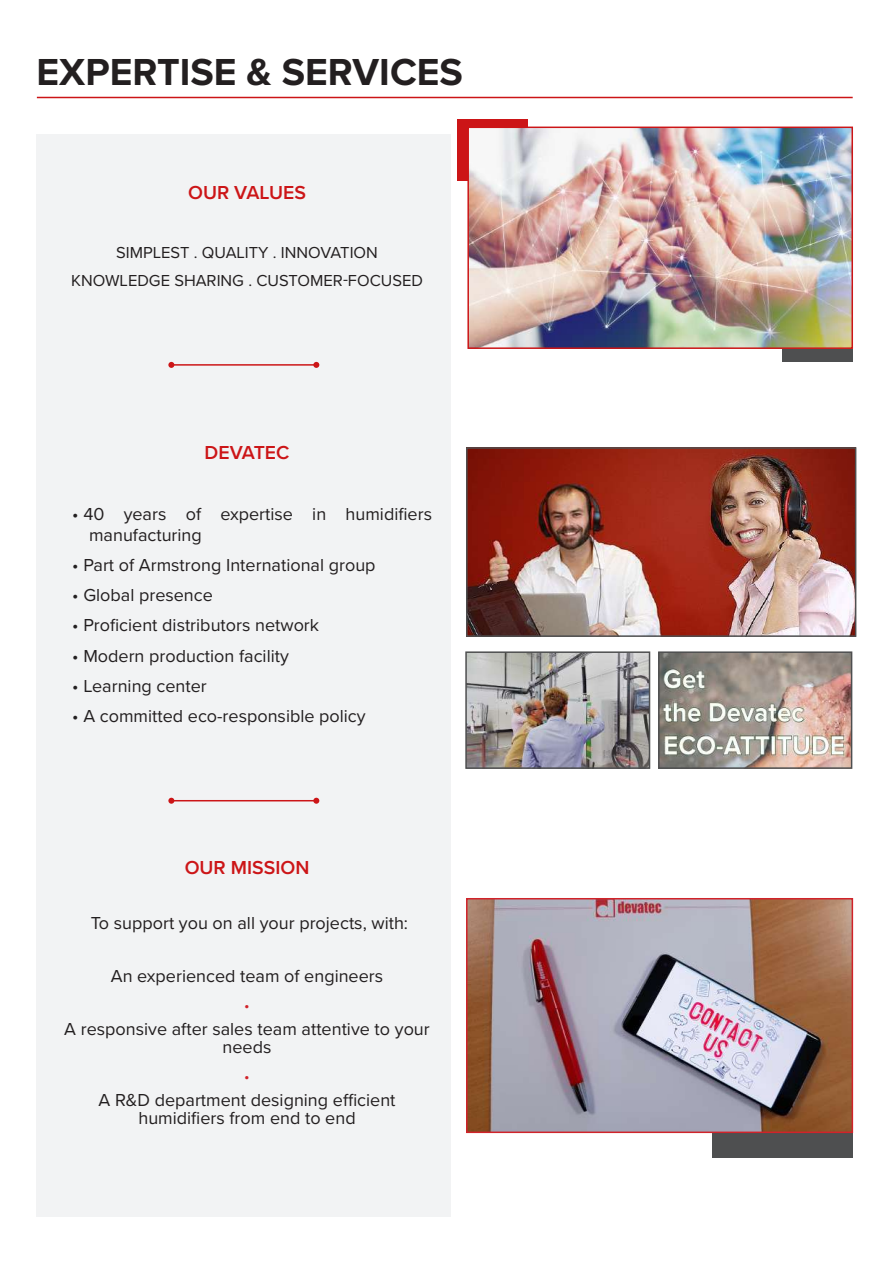
<style>
.page{position:relative;width:893px;height:1263px;background:#fff}
.page>*{position:absolute;margin:0;border:0;box-sizing:border-box;transform-origin:0 0}
.t1{font:700 39px "Proxima Nova";color:#231f20}
.t2{font:30px "Proxima Nova";color:#d1232a}
.t3{font:600 19.5px "Proxima Nova";color:#cc1517}
.t4{font:18px/18px "Proxima Nova";color:#231f20;text-align:center}
.t5{font:16.5px/28.3px "Proxima Nova";color:#231f20;text-align:center}
</style>
<div class="page">
<div style="left:37px;top:135px;width:414px;height:1082px;background:#f2f3f4"></div>
<div style="left:457px;top:120px;width:71px;height:61px;background:#cc1517"></div>
<div style="left:783px;top:300px;width:70px;height:62px;background:#4e4f50"></div>
<img style="left:470px;top:130px;width:380px;height:216px">
<div style="left:467px;top:127px;width:386px;height:222px;border:2px solid #cc1517"></div>
<img style="left:469px;top:450px;width:384px;height:184px">
<div style="left:466px;top:447px;width:390px;height:190px;border:2px solid #4e4f50"></div>
<div style="left:781px;top:1093px;width:72px;height:64px;background:#4e4f50"></div>
<div style="left:712px;top:1093px;width:72px;height:64px;background:#4e4f50"></div>
<img style="left:469px;top:901px;width:381px;height:229px">
<div style="left:466px;top:898px;width:387px;height:235px;border:2px solid #d1232a"></div>
<img style="left:468px;top:654px;width:179px;height:112px">
<div style="left:465px;top:651px;width:185px;height:118px;border:2px solid #4e4f50"></div>
<img style="left:661px;top:654px;width:188px;height:112px">
<div style="left:658px;top:651px;width:194px;height:118px;border:2px solid #4e4f50"></div>
<hr style="left:171px;top:364px;width:145px;height:2px;background:#cc1517">
<svg style="left:313px;top:362px;width:6px;height:6px"></svg>
<svg style="left:168px;top:362px;width:6px;height:6px"></svg>
<hr style="left:171px;top:800px;width:145px;height:1px;background:#cc1517">
<svg style="left:313px;top:798px;width:6px;height:6px"></svg>
<svg style="left:168px;top:798px;width:6px;height:6px"></svg>
<hr style="left:37px;top:97px;width:816px;height:1px;background:#cc1517">
<h1 class="t1" style="left:37px;top:43px;width:428px">EXPERTISE &amp; SERVICES</h1>
<p class="t3" style="left:188px;top:178px;width:119px">OUR VALUES</p>
<p class="t5" style="left:71px;top:237px;width:353px">SIMPLEST . QUALITY . INNOVATION<br>KNOWLEDGE SHARING . CUSTOMER-FOCUSED</p>
<p class="t3" style="left:205px;top:438px;width:86px">DEVATEC</p>
<p class="t4" style="left:89px;top:502px;width:344px;line-height:21.6px;text-align:left;text-indent:-17px">• 40 years of expertise in humidifiers manufacturing</p>
<p class="t4" style="left:72px;top:555px;width:305px">• Part of Armstrong International group</p>
<p class="t4" style="left:72px;top:585px;width:142px">• Global presence</p>
<p class="t4" style="left:72px;top:616px;width:249px">• Proficient distributors network</p>
<p class="t4" style="left:72px;top:646px;width:218px">• Modern production facility</p>
<p class="t4" style="left:72px;top:676px;width:136px">• Learning center</p>
<p class="t4" style="left:72px;top:706px;width:295px">• A committed eco-responsible policy</p>
<p class="t3" style="left:185px;top:853px;width:126px">OUR MISSION</p>
<p class="t4" style="left:91px;top:913px;width:319px">To support you on all your projects, with:</p>
<p class="t4" style="left:111px;top:966px;width:274px">An experienced team of engineers</p>
<h2 class="t2" style="left:244px;top:976px;width:8px">.</h2>
<p class="t4" style="left:64px;top:1019px;width:367px">A responsive after sales team attentive to your needs</p>
<h2 class="t2" style="left:244px;top:1047px;width:8px">.</h2>
<p class="t4" style="left:99px;top:1090px;width:299px">A R&amp;D department designing efficient humidifiers from end to end</p>
</div>
